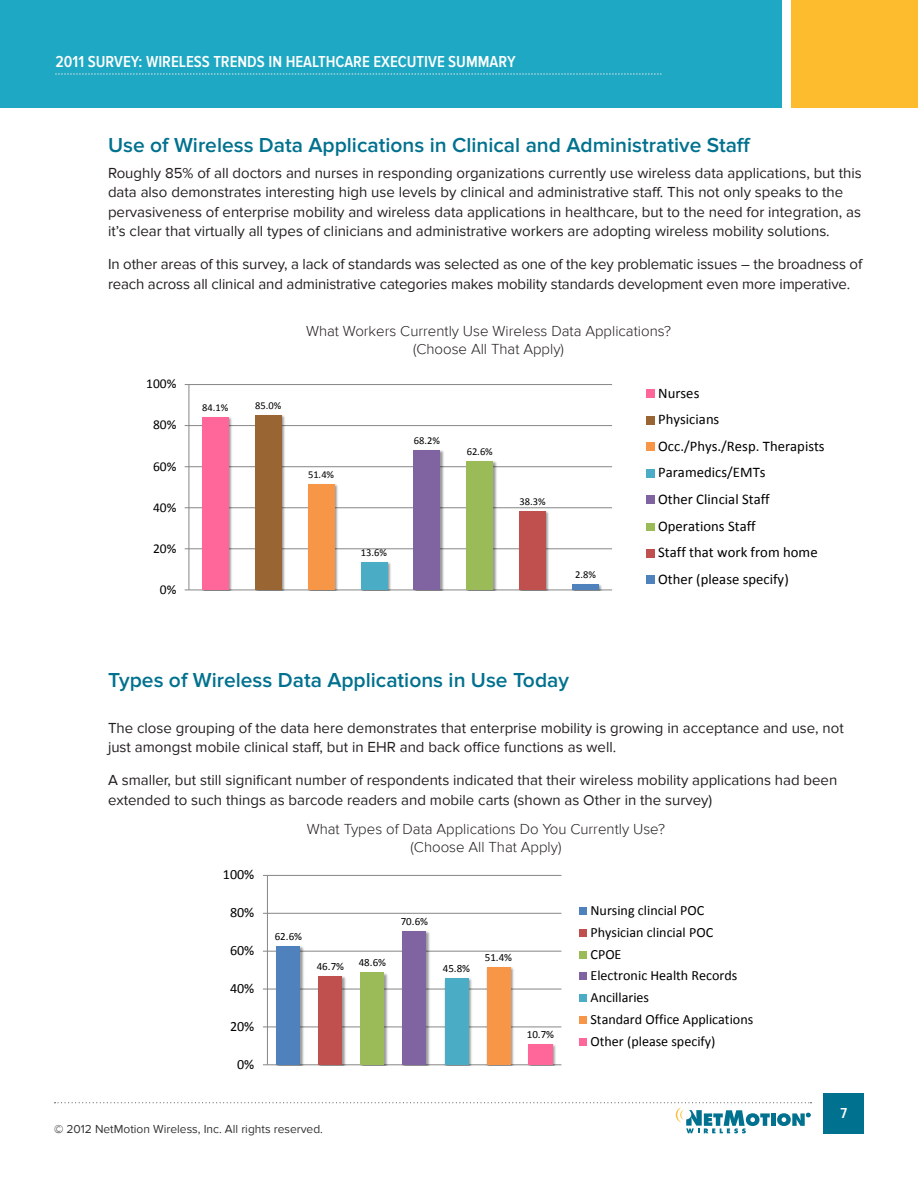
<style>
.page{position:relative;width:918px;height:1188px;background:#fff}
.page>*{position:absolute;margin:0;border:0;box-sizing:border-box;transform-origin:0 0}
.Heading_2{font:600 21px "Proxima Nova";color:#00718e}
.t1{font:600 16.5px "Proxima Nova Cond";color:#fff}
.Body_Text{font:15px/19.5px "Proxima Nova";color:#231f20}
.Chart_title{font:300 15px/18px "Proxima Nova";color:#231f20;text-align:center}
.t2{font:600 15px "Proxima Nova Cond";color:#fff}
.t3{font:14.7px/26.7px "Calibri";color:#000}
.t4{font:14.1px/21.8px "Calibri";color:#000}
.t5{font:13.5px/15.8px "Calibri";color:#000}
.t6{font:12px "Proxima Nova";color:#333}
.t7{font:10.95px "Calibri";letter-spacing:-.005em;color:#000}
.t8{font:10.5px "Calibri";letter-spacing:-.005em;color:#000}
</style>
<div class="page">
<div style="left:0;top:0;width:781px;height:108px;background:#1ea8c3"></div>
<div style="left:792px;top:0;width:126px;height:108px;background:#fdbb2e"></div>
<div style="left:824px;top:1094px;width:40px;height:40px;background:#00718e"></div>
<svg style="left:55px;top:1102px;width:757px;height:31px"></svg>
<svg style="left:55px;top:74px;width:607px;height:1px"></svg>
<svg style="left:646px;top:389px;width:9px;height:195px"></svg>
<svg style="left:184px;top:384px;width:429px;height:207px"></svg>
<svg style="left:263px;top:874px;width:324px;height:192px"></svg>
<p class="t1" style="left:56px;top:52px;width:462px">2011 SURVEY: WIRELESS TRENDS IN HEALTHCARE EXECUTIVE SUMMARY</p>
<p class="Heading_2" style="left:108px;top:133px;width:645px">Use of Wireless Data Applications in Clinical and Administrative Staff</p>
<p class="Body_Text" style="left:108px;top:163px;width:755px">Roughly 85% of all doctors and nurses in responding organizations currently use wireless data applications, but this data also demonstrates interesting high use levels by clinical and administrative staff. This not only speaks to the pervasiveness of enterprise mobility and wireless data applications in healthcare, but to the need for integration, as it’s clear that virtually all types of clinicians and administrative workers are adopting wireless mobility solutions.</p>
<p class="Body_Text" style="left:108px;top:255px;width:756px">In other areas of this survey, a lack of standards was selected as one of the key problematic issues – the broadness of reach across all clinical and administrative categories makes mobility standards development even more imperative.</p>
<p class="t5" style="left:146px;top:376px;width:32px">100%</p>
<p class="t5" style="left:153px;top:417px;width:25px">80%</p>
<p class="t5" style="left:153px;top:458px;width:25px">60%</p>
<p class="t5" style="left:153px;top:499px;width:25px">40%</p>
<p class="t5" style="left:153px;top:540px;width:25px">20%</p>
<p class="t5" style="left:160px;top:581px;width:18px">0%</p>
<p class="t8" style="left:202px;top:401px;width:28px">84.1%</p>
<p class="t8" style="left:255px;top:399px;width:28px">85.0%</p>
<p class="Chart_title" style="left:306px;top:322px;width:366px">What Workers Currently Use Wireless Data Applications? (Choose All That Apply)</p>
<p class="t3" style="left:658px;top:379px;width:168px">Nurses<br>Physicians<br>Occ./Phys./Resp. Therapists<br>Paramedics/EMTs<br>Other Clincial Staff<br>Operations Staff<br>Staff that work from home<br>Other (please specify)</p>
<p class="t8" style="left:414px;top:434px;width:28px">68.2%</p>
<p class="t5" style="left:645px;top:435px;width:39px">Nurses</p>
<p class="t5" style="left:645px;top:467px;width:154px">Occ./Phys./Resp. Therapists</p>
<p class="t5" style="left:645px;top:498px;width:104px">Other Clincial Staff<br>Operations Staff</p>
<p class="t5" style="left:645px;top:545px;width:121px">Other (please specify)</p>
<p class="t8" style="left:467px;top:445px;width:28px">62.6%</p>
<p class="t8" style="left:308px;top:468px;width:28px">51.4%</p>
<p class="t8" style="left:520px;top:495px;width:28px">38.3%</p>
<p class="t8" style="left:361px;top:546px;width:28px">13.6%</p>
<p class="t8" style="left:575px;top:568px;width:22px">2.8%</p>
<p class="Heading_2" style="left:108px;top:668px;width:463px">Types of Wireless Data Applications in Use Today</p>
<p class="Body_Text" style="left:108px;top:718px;width:737px">The close grouping of the data here demonstrates that enterprise mobility is growing in acceptance and use, not just amongst mobile clinical staff, but in EHR and back office functions as well.</p>
<p class="Body_Text" style="left:108px;top:771px;width:731px">A smaller, but still significant number of respondents indicated that their wireless mobility applications had been extended to such things as barcode readers and mobile carts (shown as Other in the survey)</p>
<p class="t4" style="left:223px;top:864px;width:33px">100%</p>
<p class="t4" style="left:230px;top:902px;width:26px">80%</p>
<p class="t4" style="left:230px;top:940px;width:26px">60%</p>
<p class="t4" style="left:230px;top:978px;width:26px">40%</p>
<p class="t4" style="left:230px;top:1015px;width:26px">20%</p>
<p class="t4" style="left:237px;top:1053px;width:19px">0%</p>
<p class="Chart_title" style="left:307px;top:820px;width:360px">What Types of Data Applications Do You Currently Use? (Choose All That Apply)</p>
<p class="t7" style="left:275px;top:929px;width:29px">62.6%</p>
<p class="t7" style="left:317px;top:959px;width:29px">46.7%</p>
<p class="t7" style="left:359px;top:956px;width:29px">48.6%</p>
<p class="t7" style="left:401px;top:914px;width:29px">70.6%</p>
<p class="t7" style="left:443px;top:961px;width:29px">45.8%</p>
<p class="t7" style="left:485px;top:950px;width:29px">51.4%</p>
<p class="t7" style="left:527px;top:1028px;width:29px">10.7%</p>
<p class="t4" style="left:590px;top:900px;width:164px">Nursing clincial POC<br>Physician clincial POC<br>CPOE<br>Electronic Health Records<br>Ancillaries<br>Standard Office Applications<br>Other (please specify)</p>
<p class="t6" style="left:54px;top:1122px;width:271px">© 2012 NetMotion Wireless, Inc. All rights reserved.</p>
<p class="t2" style="left:840px;top:1104px;width:8px">7</p>
</div>
